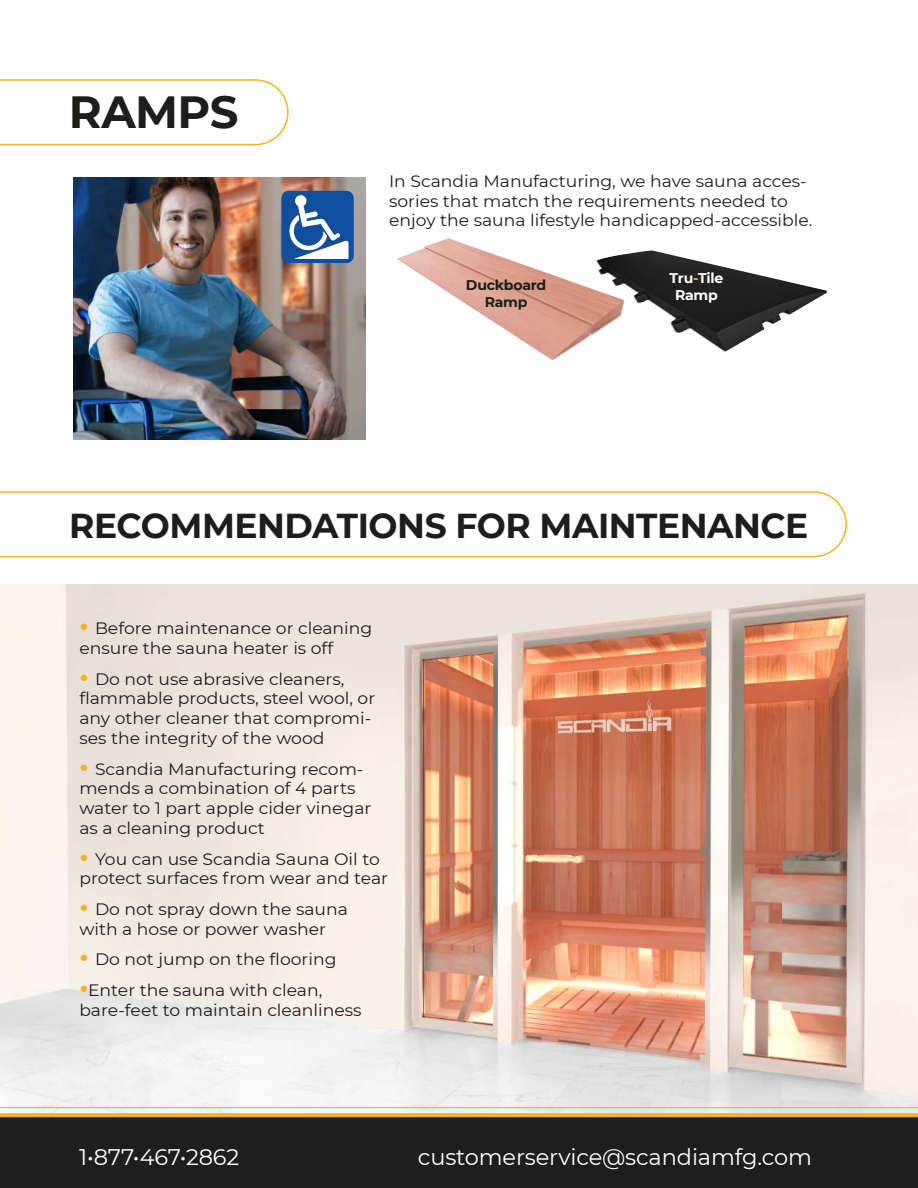
<style>
.page{position:relative;width:918px;height:1188px;background:#fff}
.page>*{position:absolute;margin:0;border:0;box-sizing:border-box;transform-origin:0 0}
.t1{font:700 45px "Montserrat";letter-spacing:-.015em;color:#1d1d1b}
.t2{font:700 34.5px "Montserrat";letter-spacing:-.015em;color:#1d1d1b}
.t3{font:22.5px "Montserrat";letter-spacing:-.005em;color:#fff}
.t4{font:16.5px/19.8px "Montserrat";color:#1d1d1b;scale:1.04 1}
.t5{font:700 14.1px/17px "Montserrat";letter-spacing:-.015em;color:#1d1d1b;text-align:center}
.t6{font:700 14.1px/17px "Montserrat";letter-spacing:-.015em;color:#fff;text-align:center}
.s1{color:#f9b21f}
.s2{font-weight:700;font-size:25.5px;color:#f9b21f}
</style>
<div class="page">
<img style="left:625px;top:250px;width:202px;height:102px">
<img style="left:397px;top:238px;width:228px;height:123px">
<img style="left:1px;top:585px;width:917px;height:523px">
<img style="left:74px;top:177px;width:291px;height:263px">
<svg style="left:0;top:79px;width:289px;height:67px"></svg>
<img style="left:0;top:1108px;width:918px;height:80px">
<svg style="left:281px;top:191px;width:73px;height:72px"></svg>
<svg style="left:0;top:491px;width:847px;height:67px"></svg>
<h1 class="t1" style="left:69px;top:79px;width:171px">RAMPS</h1>
<p class="t4" style="left:389px;top:170px;width:409px">In Scandia Manufacturing, we have sauna acces&shy;sories that match the requirements needed to enjoy the sauna lifestyle handicapped-accessible.</p>
<p class="t5" style="left:466px;top:276px;width:82px">Duckboard<br>Ramp</p>
<p class="t6" style="left:670px;top:269px;width:55px">Tru<span class="s1">-</span>Tile<br>Ramp</p>
<h2 class="t2" style="left:69px;top:501px;width:741px">RECOMMENDATIONS FOR MAINTENANCE</h2>
<p class="t4" style="left:79px;top:618px;width:283px"><span class="s2">•</span> Before maintenance or cleaning ensure the sauna heater is off</p>
<p class="t4" style="left:79px;top:668px;width:286px"><span class="s2">•</span> Do not use abrasive cleaners, flammable products, steel wool, or any other cleaner that compromi&shy;ses the integrity of the wood</p>
<p class="t4" style="left:79px;top:758px;width:282px"><span class="s2">•</span> Scandia Manufacturing recom&shy;mends a combination of 4 parts water to 1 part apple cider vinegar as a cleaning product</p>
<p class="t4" style="left:79px;top:848px;width:298px"><span class="s2">•</span> You can use Scandia Sauna Oil to protect surfaces from wear and tear</p>
<p class="t4" style="left:79px;top:899px;width:260px"><span class="s2">•</span> Do not spray down the sauna with a hose or power washer</p>
<p class="t4" style="left:79px;top:949px;width:249px"><span class="s2">•</span> Do not jump on the flooring</p>
<p class="t4" style="left:79px;top:980px;width:273px"><span class="s2">•</span>Enter the sauna with clean, bare-feet to maintain cleanliness</p>
<h3 class="t3" style="left:79px;top:1141px;width:162px">1•877•467•2862</h3>
<h3 class="t3" style="left:418px;top:1142px;width:396px">customerservice@scandiamfg.com</h3>
</div>
